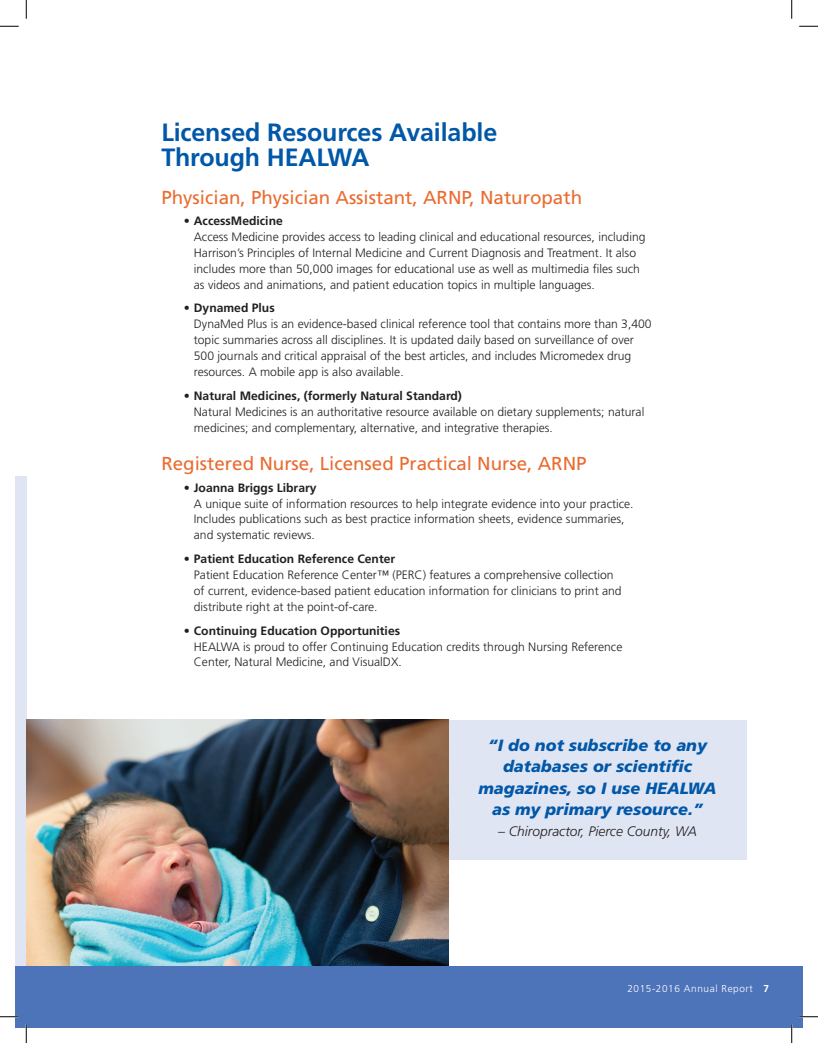
<style>
.page{position:relative;width:818px;height:1043px;background:#fff}
.page>*{position:absolute;margin:0;border:0;box-sizing:border-box;transform-origin:0 0}
.t1{font:700 25px/25px "Frutiger";letter-spacing:-.005em;color:#0157a8}
.t2{font:18.75px "Frutiger";color:#ea6b2f}
.t3{font:italic 900 16.25px/21.2px "Frutiger";color:#0157a8;text-align:center}
.t4{font:italic 300 13.75px "Frutiger";color:#231f20}
.t5{font:300 12.12px/15.9px "Frutiger";color:#231f20}
.t6{font:700 12.12px "Frutiger";color:#231f20}
.t7{font:300 10px "Frutiger";letter-spacing:.06em;color:#fff}
.s1{font-weight:700}
</style>
<div class="page">
<div style="left:15px;top:476px;width:11px;height:502px;background:#e0e5f3"></div>
<div style="left:448px;top:719px;width:298px;height:140px;background:#e0e5f3"></div>
<img style="left:26px;top:719px;width:422px;height:247px">
<div style="left:26px;top:966px;width:776px;height:62px;background:#4d73b9"></div>
<div style="left:15px;top:966px;width:11px;height:62px;background:#4d73b9"></div>
<svg style="left:0;top:25px;width:19px;height:2px"></svg>
<svg style="left:799px;top:25px;width:19px;height:2px"></svg>
<svg style="left:0;top:1016px;width:19px;height:1px"></svg>
<svg style="left:799px;top:1015px;width:19px;height:2px"></svg>
<svg style="left:25px;top:0;width:2px;height:19px"></svg>
<svg style="left:25px;top:1024px;width:2px;height:18px"></svg>
<svg style="left:791px;top:0;width:1px;height:19px"></svg>
<svg style="left:791px;top:1024px;width:1px;height:18px"></svg>
<h2 class="t1" style="left:161px;top:120px;width:337px">Licensed Resources Available<br>Through HEALWA</h2>
<h3 class="t2" style="left:161px;top:186px;width:422px">Physician, Physician Assistant, ARNP, Naturopath</h3>
<p class="t6" style="left:184px;top:214px;width:100px">• AccessMedicine</p>
<p class="t5" style="left:194px;top:229px;width:453px">Access Medicine provides access to leading clinical and educational resources, including Harrison’s Principles of Internal Medicine and Current Diagnosis and Treatment. It also includes more than 50,000 images for educational use as well as multimedia files such as videos and animations, and patient education topics in multiple languages.</p>
<p class="t6" style="left:184px;top:301px;width:92px">• Dynamed Plus</p>
<p class="t5" style="left:194px;top:316px;width:459px">DynaMed Plus is an evidence-based clinical reference tool that contains more than 3,400 topic summaries across all disciplines. It is updated daily based on surveillance of over 500 journals and critical appraisal of the best articles, and includes Micromedex drug resources. A mobile app is also available.</p>
<p class="t6" style="left:184px;top:388px;width:279px">• Natural Medicines, (formerly Natural Standard)</p>
<p class="t5" style="left:194px;top:404px;width:452px">Natural Medicines is an authoritative resource available on dietary supplements; natural medicines; and complementary, alternative, and integrative therapies.</p>
<h3 class="t2" style="left:161px;top:452px;width:427px">Registered Nurse, Licensed Practical Nurse, ARNP</h3>
<p class="t6" style="left:184px;top:480px;width:134px">• Joanna Briggs Library</p>
<p class="t5" style="left:194px;top:495px;width:441px">A unique suite of information resources to help integrate evidence into your practice.<br>Includes publications such as best practice information sheets, evidence summaries, and systematic reviews.</p>
<p class="t6" style="left:184px;top:552px;width:213px">• Patient Education Reference Center</p>
<p class="t5" style="left:194px;top:567px;width:429px">Patient Education Reference Center™ (PERC) features a comprehensive collection of current, evidence-based patient education information for clinicians to print and distribute right at the point-of-care.</p>
<p class="t6" style="left:184px;top:623px;width:218px">• Continuing Education Opportunities</p>
<p class="t5" style="left:194px;top:638px;width:430px">HEALWA is proud to offer Continuing Education credits through Nursing Reference<br>Center, Natural Medicine, and VisualDX.</p>
<p class="t3" style="left:478px;top:734px;width:239px">“I do not subscribe to any databases or scientific magazines, so I use HEALWA as my primary resource.”</p>
<p class="t4" style="left:498px;top:823px;width:200px">– Chiropractor, Pierce County, WA</p>
<p class="t7" style="left:627px;top:982px;width:143px">2015-2016 Annual Report <span class="s1">7</span></p>
</div>
